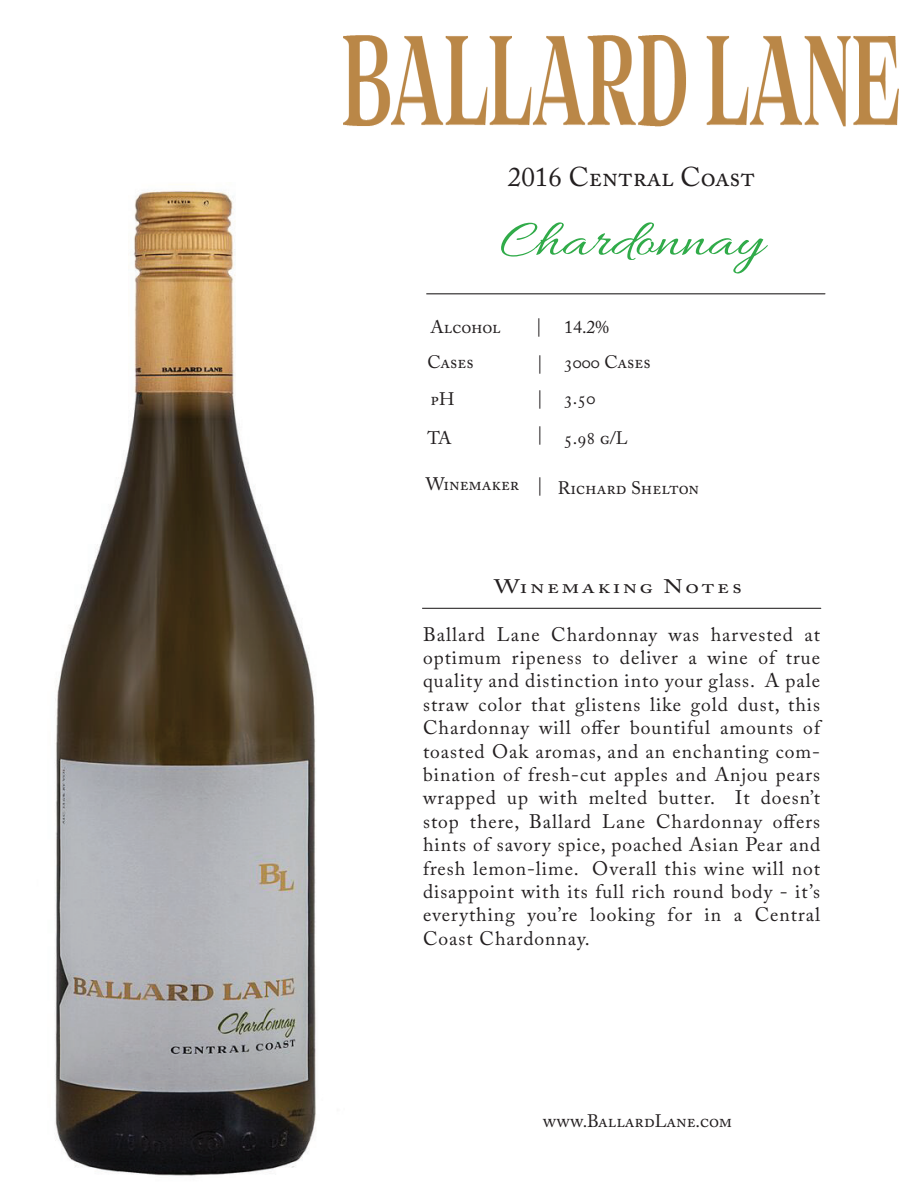
<style>
.page{position:relative;width:918px;height:1188px;background:#fff}
.page>*{position:absolute;margin:0;border:0;box-sizing:border-box;transform-origin:0 0}
.t1{font:52.5px "Allura";color:#30ab49;scale:1.2 1}
.t2{font:27px "Adobe Caslon Pro";color:#231f20}
.t3{font:19.5px/23.4px "Adobe Caslon Pro";letter-spacing:.05em;color:#231f20;text-align:justify}
.t4{font:19.5px "Adobe Caslon Pro";letter-spacing:.1em;color:#231f20;scale:1.25 1}
.t5{font:18px "Adobe Caslon Pro";color:#231f20}
</style>
<div class="page">
<hr style="left:426px;top:294px;width:399px;height:1px;background:#231f20">
<img style="left:344px;top:35px;width:554px;height:91px">
<hr style="left:422px;top:608px;width:399px;height:1px;background:#231f20">
<img style="left:55px;top:190px;width:261px;height:986px">
<h2 class="t2" style="left:508px;top:161px;width:249px">2016 Central Coast</h2>
<h1 class="t1" style="left:500px;top:211px;width:221px">Chardonnay</h1>
<p class="t5" style="left:430px;top:316px;width:72px">Alcohol</p>
<p class="t5" style="left:536px;top:316px;width:75px">| 14.2%</p>
<p class="t5" style="left:428px;top:351px;width:48px">Cases</p>
<p class="t5" style="left:537px;top:351px;width:115px">| 3000 Cases</p>
<p class="t5" style="left:430px;top:388px;width:25px">pH</p>
<p class="t5" style="left:537px;top:387px;width:60px">| 3.50</p>
<p class="t5" style="left:428px;top:427px;width:26px">TA</p>
<p class="t5" style="left:537px;top:427px;width:92px">| 5.98 g/L</p>
<p class="t5" style="left:426px;top:474px;width:95px">Winemaker</p>
<p class="t5" style="left:558px;top:477px;width:143px">Richard Shelton</p>
<p class="t5" style="left:537px;top:474px;width:8px">|</p>
<p class="t4" style="left:494px;top:574px;width:200px">Winemaking Notes</p>
<p class="t3" style="left:423px;top:622px;width:399px">Ballard Lane Chardonnay was harvested at optimum ripeness to deliver a wine of true quality and distinction into your glass. A pale straw color that glistens like gold dust, this Chardonnay will o er bountiful amounts of toasted Oak aromas, and an enchanting com&shy;bination of fresh-cut apples and Anjou pears wrapped up with melted butter. It doesn’t stop there, Ballard Lane Chardonnay o ers hints of savory spice, poached Asian Pear and fresh lemon-lime. Overall this wine will not disappoint with its full rich round body - it’s everything you’re looking for in a Central Coast Chardonnay.</p>
<p class="t5" style="left:543px;top:1110px;width:191px">www.BallardLane.com</p>
</div>
